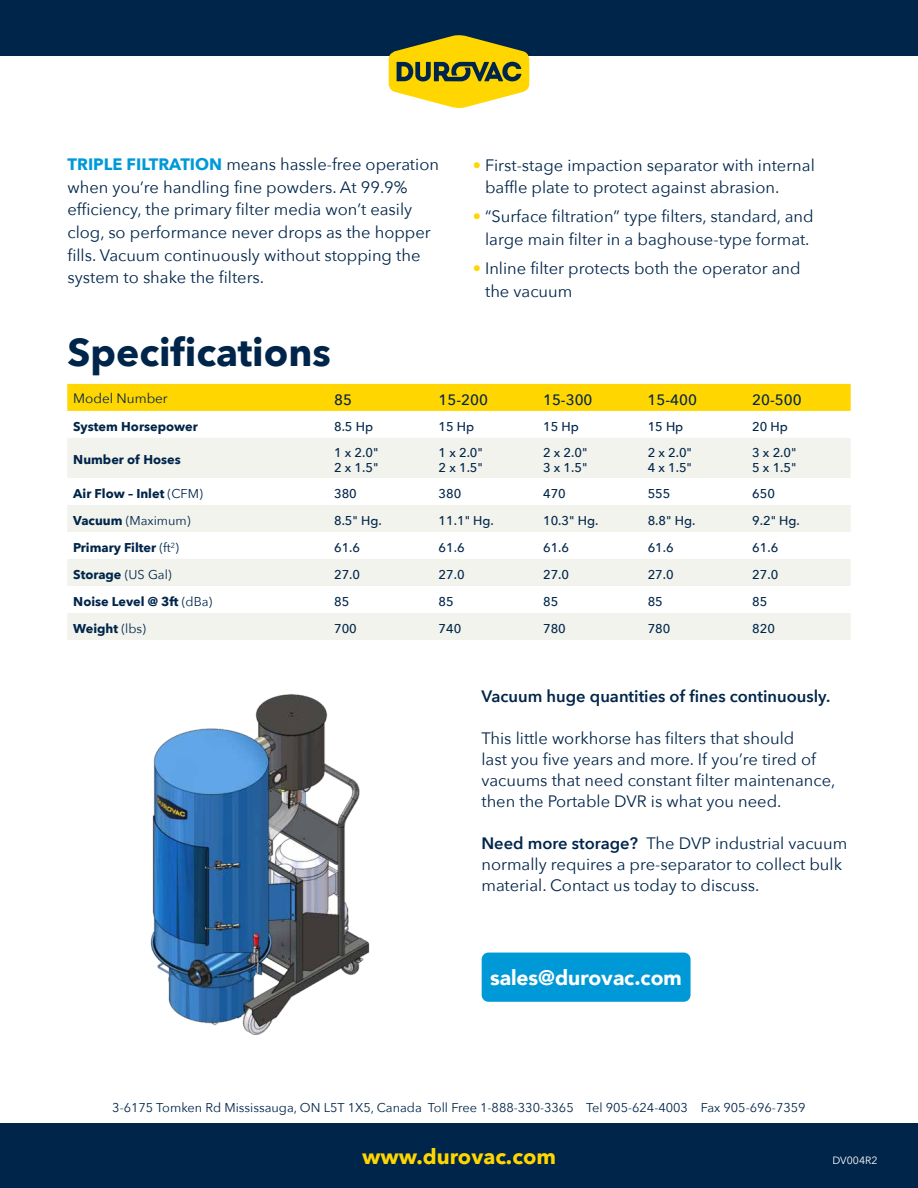
<style>
.page{position:relative;width:918px;height:1188px;background:#fff}
.page>*{position:absolute;margin:0;border:0;box-sizing:border-box;transform-origin:0 0}
.t1{font:700 39px "Avenir Next";color:#00254a}
.t2{font:700 21.15px "Avenir Next";color:#ffd600}
.t3{font:900 21px "Avenir";color:#fff}
.t4{font:16.5px/22.5px "Avenir Next";color:#00254a}
.t5{font:600 16.5px "Avenir Next";color:#00254a}
.t6{font:500 15px "Avenir Next";color:#00254a}
.t7{font:13.5px "Avenir Next";color:#00254a}
.t8{font:500 12.75px/15.3px "Avenir Next";color:#00254a}
.t9{font:700 12.75px "Avenir Next";color:#00254a}
.t10{font:12.75px "Avenir Next";color:#00254a}
.t11{font:10.5px "Avenir Next";color:#fff}
.s1{font-weight:700;color:#0099d8}
.s2{color:#ffd600}
.s3{font-weight:400}
.s4{font-weight:700}
.s5{font-weight:600}
</style>
<div class="page">
<div style="left:0;top:1124px;width:918px;height:64px;background:#00254a"></div>
<div style="left:0;top:0;width:918px;height:55px;background:#00254a"></div>
<svg style="left:389px;top:35px;width:140px;height:73px"></svg>
<div style="left:67px;top:384px;width:784px;height:27px;background:#ffd600"></div>
<svg style="left:67px;top:438px;width:784px;height:202px;fill:#f2f3ec"></svg>
<img style="left:150px;top:694px;width:220px;height:341px">
<div style="left:482px;top:953px;width:209px;height:49px;background:#0099d8;border-radius:7px"></div>
<p class="t4" style="left:68px;top:153px;width:373px"><span class="s1">TRIPLE FILTRATION</span> means hassle-free operation when you’re handling fine powders. At 99.9% efficiency, the primary filter media won’t easily clog, so performance never drops as the hopper fills. Vacuum continuously without stopping the system to shake the filters.</p>
<p class="t4" style="left:485px;top:153px;width:331px;text-indent:-12px"><span class="s2">•</span> First-stage impaction separator with internal baffle plate to protect against abrasion.</p>
<p class="t4" style="left:473px;top:205px;width:342px;text-align:center"><span class="s2">•</span> “Surface filtration” type filters, standard, and large main filter in a baghouse-type format.</p>
<p class="t4" style="left:485px;top:256px;width:317px;text-indent:-12px"><span class="s2">•</span> Inline filter protects both the operator and the vacuum</p>
<h1 class="t1" style="left:68px;top:318px;width:265px">Specifications</h1>
<p class="t7" style="left:73px;top:387px;width:96px">Model Number</p>
<p class="t6" style="left:334px;top:387px;width:19px">85</p>
<p class="t6" style="left:439px;top:387px;width:51px">15-200</p>
<p class="t6" style="left:543px;top:387px;width:51px">15-300</p>
<p class="t6" style="left:648px;top:387px;width:51px">15-400</p>
<p class="t6" style="left:752px;top:387px;width:51px">20-500</p>
<p class="t9" style="left:73px;top:415px;width:126px">System Horsepower</p>
<p class="t8" style="left:334px;top:418px;width:41px">8.5 Hp</p>
<p class="t8" style="left:439px;top:418px;width:37px">15 Hp</p>
<p class="t8" style="left:543px;top:418px;width:37px">15 Hp</p>
<p class="t8" style="left:648px;top:418px;width:37px">15 Hp</p>
<p class="t8" style="left:752px;top:418px;width:37px">20 Hp</p>
<p class="t9" style="left:73px;top:449px;width:109px">Number of Hoses</p>
<p class="t8" style="left:334px;top:444px;width:46px">1 x 2.0"<br>2 x 1.5"</p>
<p class="t8" style="left:439px;top:444px;width:46px">1 x 2.0"<br>2 x 1.5"</p>
<p class="t8" style="left:543px;top:444px;width:46px">2 x 2.0"<br>3 x 1.5"</p>
<p class="t8" style="left:648px;top:444px;width:46px">2 x 2.0"<br>4 x 1.5"</p>
<p class="t8" style="left:752px;top:444px;width:46px">3 x 2.0"<br>5 x 1.5"</p>
<p class="t9" style="left:73px;top:482px;width:131px">Air Flow – Inlet <span class="s3">(CFM)</span></p>
<p class="t8" style="left:334px;top:485px;width:24px">380</p>
<p class="t8" style="left:439px;top:485px;width:24px">380</p>
<p class="t8" style="left:543px;top:485px;width:24px">470</p>
<p class="t8" style="left:648px;top:485px;width:24px">555</p>
<p class="t8" style="left:752px;top:485px;width:24px">650</p>
<p class="t10" style="left:73px;top:510px;width:119px"><span class="s4">Vacuum</span> (Maximum)</p>
<p class="t8" style="left:334px;top:512px;width:49px">8.5" Hg.</p>
<p class="t8" style="left:439px;top:512px;width:57px">11.1" Hg.</p>
<p class="t8" style="left:543px;top:512px;width:57px">10.3" Hg.</p>
<p class="t8" style="left:648px;top:512px;width:49px">8.8" Hg.</p>
<p class="t8" style="left:752px;top:512px;width:49px">9.2" Hg.</p>
<p class="t9" style="left:73px;top:536px;width:107px">Primary Filter <span class="s3">(ft</span><sup>2</sup><span class="s3">)</span></p>
<p class="t8" style="left:334px;top:539px;width:28px">61.6</p>
<p class="t8" style="left:439px;top:539px;width:28px">61.6</p>
<p class="t8" style="left:543px;top:539px;width:28px">61.6</p>
<p class="t8" style="left:648px;top:539px;width:28px">61.6</p>
<p class="t8" style="left:752px;top:539px;width:28px">61.6</p>
<p class="t9" style="left:73px;top:563px;width:100px">Storage <span class="s3">(US Gal)</span></p>
<p class="t8" style="left:334px;top:566px;width:28px">27.0</p>
<p class="t8" style="left:439px;top:566px;width:28px">27.0</p>
<p class="t8" style="left:543px;top:566px;width:28px">27.0</p>
<p class="t8" style="left:648px;top:566px;width:28px">27.0</p>
<p class="t8" style="left:752px;top:566px;width:28px">27.0</p>
<p class="t9" style="left:73px;top:590px;width:141px">Noise Level @ 3ft <span class="s3">(dBa)</span></p>
<p class="t8" style="left:334px;top:593px;width:17px">85</p>
<p class="t8" style="left:439px;top:593px;width:17px">85</p>
<p class="t8" style="left:543px;top:593px;width:17px">85</p>
<p class="t8" style="left:648px;top:593px;width:17px">85</p>
<p class="t8" style="left:752px;top:593px;width:17px">85</p>
<p class="t9" style="left:73px;top:617px;width:74px">Weight <span class="s3">(lbs)</span></p>
<p class="t8" style="left:334px;top:620px;width:24px">700</p>
<p class="t8" style="left:439px;top:620px;width:24px">740</p>
<p class="t8" style="left:543px;top:620px;width:24px">780</p>
<p class="t8" style="left:648px;top:620px;width:24px">780</p>
<p class="t8" style="left:752px;top:620px;width:24px">820</p>
<p class="t5" style="left:481px;top:682px;width:350px">Vacuum huge quantities of fines continuously.</p>
<p class="t4" style="left:481px;top:727px;width:356px;line-height:21px">This little workhorse has filters that should<br>last you five years and more. If you’re tired of vacuums that need constant filter maintenance, then the Portable DVR is what you need.</p>
<p class="t4" style="left:481px;top:832px;width:367px;line-height:21px"><span class="s5">Need more storage?</span> The DVP industrial vacuum normally requires a pre-separator to collect bulk material. Contact us today to discuss.</p>
<p class="t3" style="left:490px;top:959px;width:193px">sales@durovac.com</p>
<p class="t10" style="left:112px;top:1097px;width:695px">3-6175 Tomken Rd Mississauga, ON L5T 1X5, Canada Toll Free 1-888-330-3365 Tel 905-624-4003 Fax 905-696-7359</p>
<p class="t2" style="left:362px;top:1138px;width:195px">www.durovac.com</p>
<p class="t11" style="left:832px;top:1152px;width:47px">DV004R2</p>
</div>
